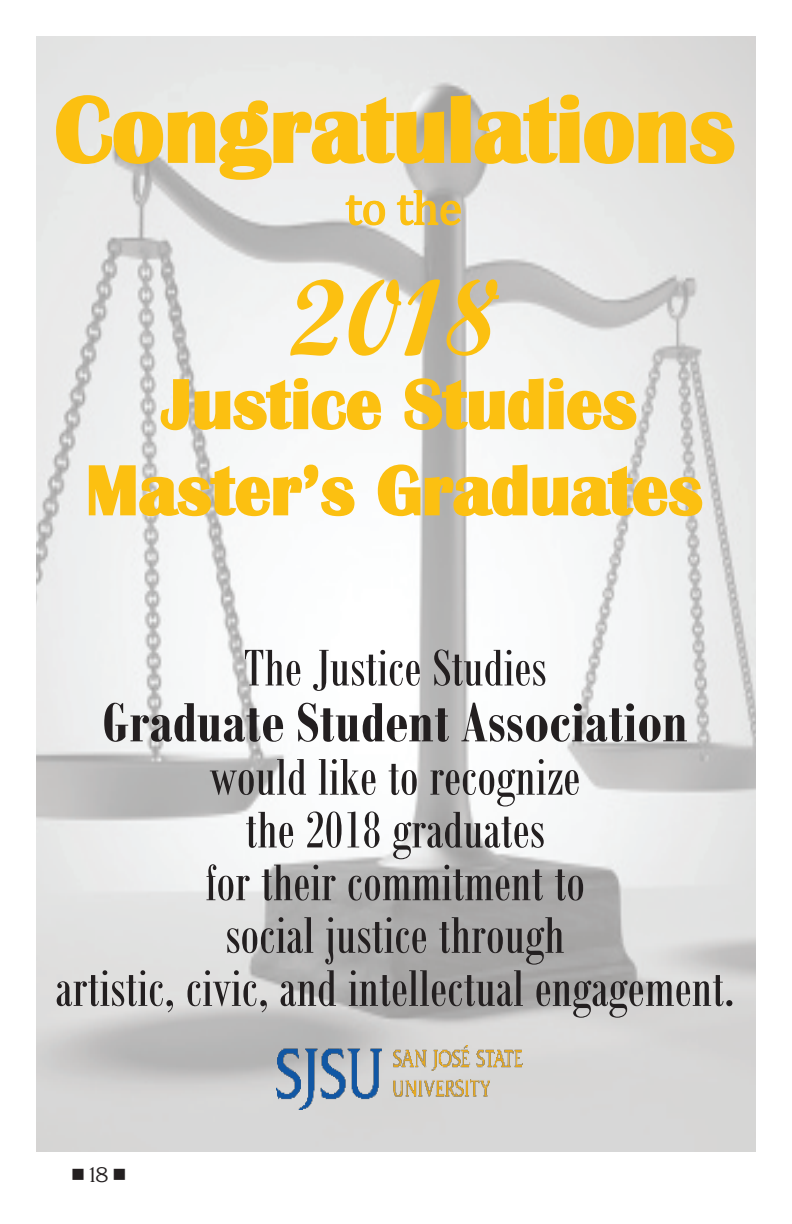
<style>
.page{position:relative;width:792px;height:1224px;background:#fff}
.page>*{position:absolute;margin:0;border:0;box-sizing:border-box;transform-origin:0 0}
.t1{font:108px "Script MT Bold";color:#fcc011}
.t2{font:700 96px "Britannic";color:#fcc011}
.t3{font:700 72px/86.2px "Britannic";color:#fcc011;text-align:center}
.t4{font:700 60px "Bodoni MT Condensed";color:#231f20}
.t5{font:56px/52.8px "Bodoni MT Condensed";color:#231f20;text-align:center}
.t6{font:48px "Cambria Math";color:#fcc011}
.t7{font:200 20px "SJSU Spartan";color:#231f20}
</style>
<div class="page">
<img style="left:36px;top:36px;width:720px;height:1116px">
<img style="left:276px;top:1045px;width:246px;height:65px">
<svg style="left:55px;top:93px;width:681px;height:88px;background:#e4dabc"></svg>
<svg style="left:345px;top:195px;width:41px;height:31px"></svg>
<svg style="left:396px;top:189px;width:66px;height:37px;background:#d3c6a0"></svg>
<svg style="left:160px;top:377px;width:222px;height:54px"></svg>
<svg style="left:403px;top:377px;width:234px;height:54px"></svg>
<svg style="left:88px;top:464px;width:268px;height:53px"></svg>
<svg style="left:377px;top:463px;width:326px;height:54px"></svg>
<h2 class="t2" style="left:55px;top:76px;width:682px">Congratulations</h2>
<p class="t6" style="left:345px;top:180px;width:118px">to the</p>
<h1 class="t1" style="left:289px;top:252px;width:214px">2018</h1>
<p class="t3" style="left:86px;top:362px;width:618px">Justice Studies<br>Master’s Graduates</p>
<p class="t5" style="left:244px;top:641px;width:304px">The Justice Studies</p>
<p class="t4" style="left:102px;top:686px;width:587px">Graduate Student Association</p>
<p class="t5" style="left:55px;top:750px;width:681px">would like to recognize<br>the 2018 graduates<br>for their commitment to<br>social justice through<br>artistic, civic, and intellectual engagement.</p>
<p class="t7" style="left:72px;top:1162px;width:55px">■ 18 ■</p>
</div>
